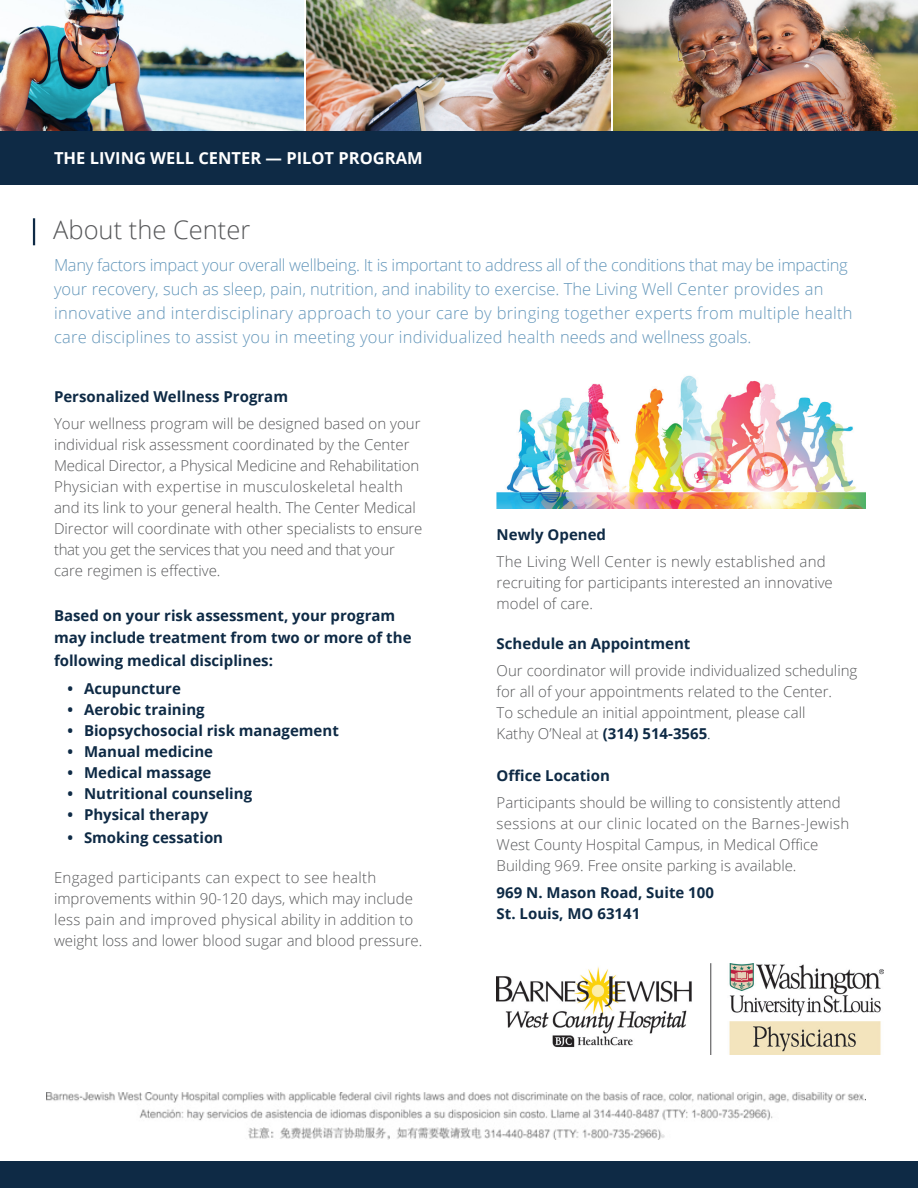
<style>
.page{position:relative;width:918px;height:1188px;background:#fff}
.page>*{position:absolute;margin:0;border:0;box-sizing:border-box;transform-origin:0 0}
.t1{font:300 25.5px "Open Sans";color:#57585a}
.t2{font:300 16.5px/24px "Open Sans";color:#6396ba}
.t3{font:700 16.5px "Open Sans";color:#fff}
.t4{font:300 15px/21px "Open Sans";color:#57585a}
.t5{font:700 15px/22.5px "Open Sans";color:#0e2a45}
.s1{font-weight:700;color:#0e2a45}
.s2{color:#0e2a45}
</style>
<div class="page">
<img style="left:497px;top:375px;width:368px;height:133px">
<img style="left:0;top:0;width:304px;height:132px">
<img style="left:307px;top:0;width:303px;height:132px">
<img style="left:613px;top:0;width:305px;height:132px">
<div style="left:0;top:132px;width:918px;height:53px;background:#0e2a45"></div>
<hr style="left:33px;top:218px;width:2px;height:27px;background:#0e2a45">
<div style="left:0;top:1161px;width:918px;height:27px;background:#0e2a45"></div>
<img style="left:497px;top:963px;width:386px;height:91px">
<img style="left:46px;top:1093px;width:819px;height:46px">
<p class="t3" style="left:54px;top:146px;width:370px">THE LIVING WELL CENTER — PILOT PROGRAM</p>
<p class="t1" style="left:53px;top:213px;width:199px">About the Center</p>
<p class="t2" style="left:54px;top:253px;width:800px">Many factors impact your overall wellbeing. It is important to address all of the conditions that may be impacting your recovery, such as sleep, pain, nutrition, and inability to exercise. The Living Well Center provides an innovative and interdisciplinary approach to your care by bringing together experts from multiple health care disciplines to assist you in meeting your individualized health needs and wellness goals.</p>
<p class="t5" style="left:54px;top:385px;width:236px">Personalized Wellness Program</p>
<p class="t4" style="left:54px;top:413px;width:370px">Your wellness program will be designed based on your individual risk assessment coordinated by the Center Medical Director, a Physical Medicine and Rehabilitation Physician with expertise in musculoskeletal health and its link to your general health. The Center Medical Director will coordinate with other specialists to ensure that you get the services that you need and that your care regimen is effective.</p>
<p class="t5" style="left:54px;top:604px;width:359px">Based on your risk assessment, your program may include treatment from two or more of the following medical disciplines:</p>
<p class="t5" style="left:68px;top:677px;width:115px">• Acupuncture</p>
<p class="t5" style="left:68px;top:698px;width:139px">• Aerobic training</p>
<p class="t5" style="left:68px;top:719px;width:273px">• Biopsychosocial risk management</p>
<p class="t5" style="left:68px;top:740px;width:147px">• Manual medicine</p>
<p class="t5" style="left:68px;top:761px;width:145px">• Medical massage</p>
<p class="t5" style="left:68px;top:782px;width:186px">• Nutritional counseling</p>
<p class="t5" style="left:68px;top:803px;width:142px">• Physical therapy</p>
<p class="t5" style="left:68px;top:826px;width:157px">• Smoking cessation</p>
<p class="t4" style="left:54px;top:867px;width:370px">Engaged participants can expect to see health improvements within 90-120 days, which may include less pain and improved physical ability in addition to weight loss and lower blood sugar and blood pressure.</p>
<p class="t5" style="left:497px;top:523px;width:111px">Newly Opened</p>
<p class="t4" style="left:497px;top:551px;width:338px">The Living Well Center is newly established and recruiting for participants interested an innovative model of care.</p>
<p class="t5" style="left:497px;top:632px;width:195px">Schedule an Appointment</p>
<p class="t4" style="left:497px;top:660px;width:362px">Our coordinator will provide individualized scheduling for all of your appointments related to the Center.<br>To schedule an initial appointment, please call<br>Kathy O’Neal at <span class="s1">(314) 514-3565</span><span class="s2">.</span></p>
<p class="t5" style="left:497px;top:764px;width:115px">Office Location</p>
<p class="t4" style="left:497px;top:792px;width:354px">Participants should be willing to consistently attend sessions at our clinic located on the Barnes-Jewish West County Hospital Campus, in Medical Office Building 969. Free onsite parking is available.</p>
<p class="t5" style="left:497px;top:881px;width:219px">969 N. Mason Road, Suite 100</p>
<p class="t5" style="left:497px;top:902px;width:145px">St. Louis, MO 63141</p>
</div>
